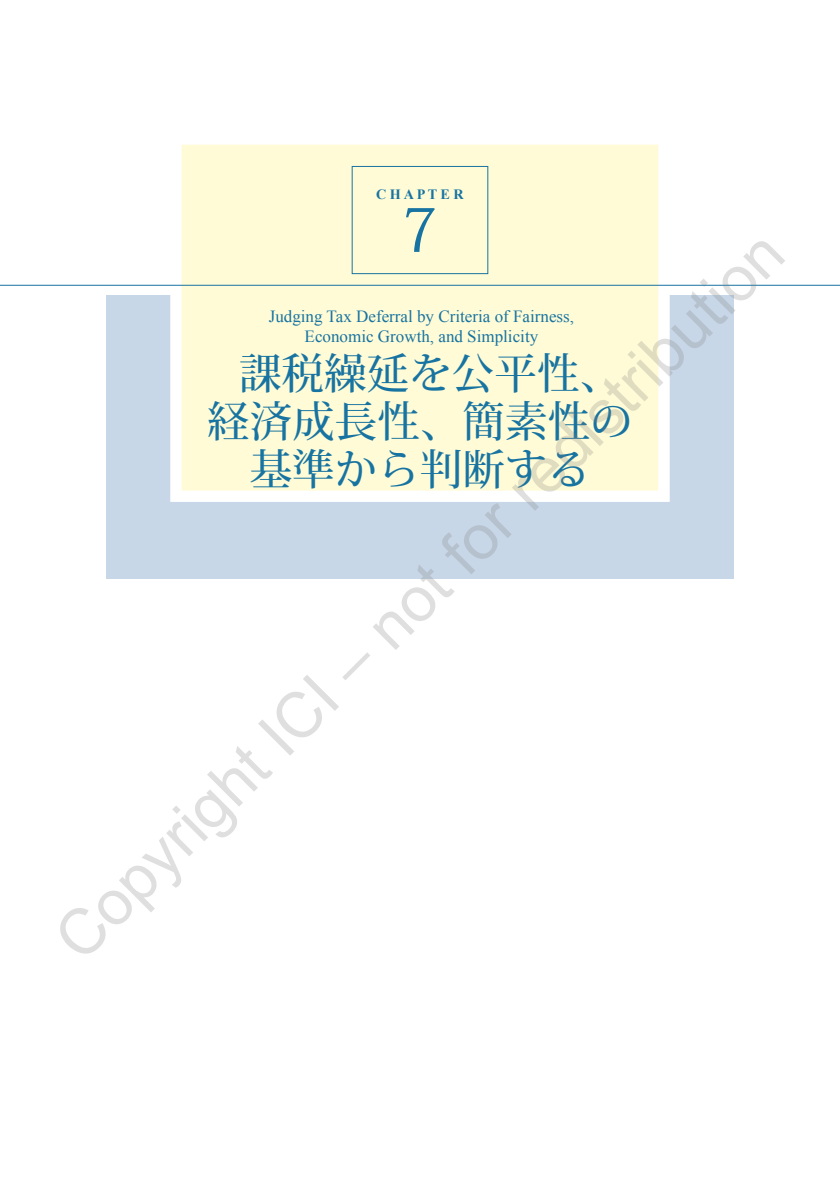
<style>
.page{position:relative;width:840px;height:1191px;background:#fff}
.page>*{position:absolute;margin:0;border:0;box-sizing:border-box;transform-origin:0 0}
.t1{font:63.2px "Arial";color:rgb(128 128 128/.25)}
.t2{font:59.6px "Koz Min Pro";color:#1773a1}
.t3{font:500 42.6px/48.2px "Koz Min Pr 6 N";color:#1773a1;text-align:center}
.t4{font:17px/19.8px "Times New Roman";color:#1773a1;text-align:center}
.t5{font:700 14.2px "Times New Roman";color:#1773a1}
</style>
<div class="page">
<div style="left:106px;top:296px;width:627px;height:283px;background:#c8d7e8"></div>
<div style="left:176px;top:139px;width:487px;height:357px;background:#fffbd6"></div>
<div style="left:170px;top:133px;width:499px;height:369px;border:11px solid #fff"></div>
<hr style="left:0;top:285px;width:839px;height:1px;background:#1773a1">
<div style="left:351px;top:166px;width:137px;height:108px;border:1px solid #1773a1"></div>
<p class="t5" style="left:376px;top:184px;width:89px">C H A P T E R</p>
<h2 class="t2" style="left:401px;top:187px;width:38px">7</h2>
<h1 class="t1" style="left:37px;top:918px;width:999px;rotate:-45deg">Copyright ICI – not for redistribution</h1>
<p class="t4" style="left:268px;top:306px;width:307px">Judging Tax Deferral by Criteria of Fairness,<br>Economic Growth, and Simplicity</p>
<h3 class="t3" style="left:207px;top:350px;width:427px">課税繰延を公平性、経済成長性、簡素性の基準から判断する</h3>
</div>
